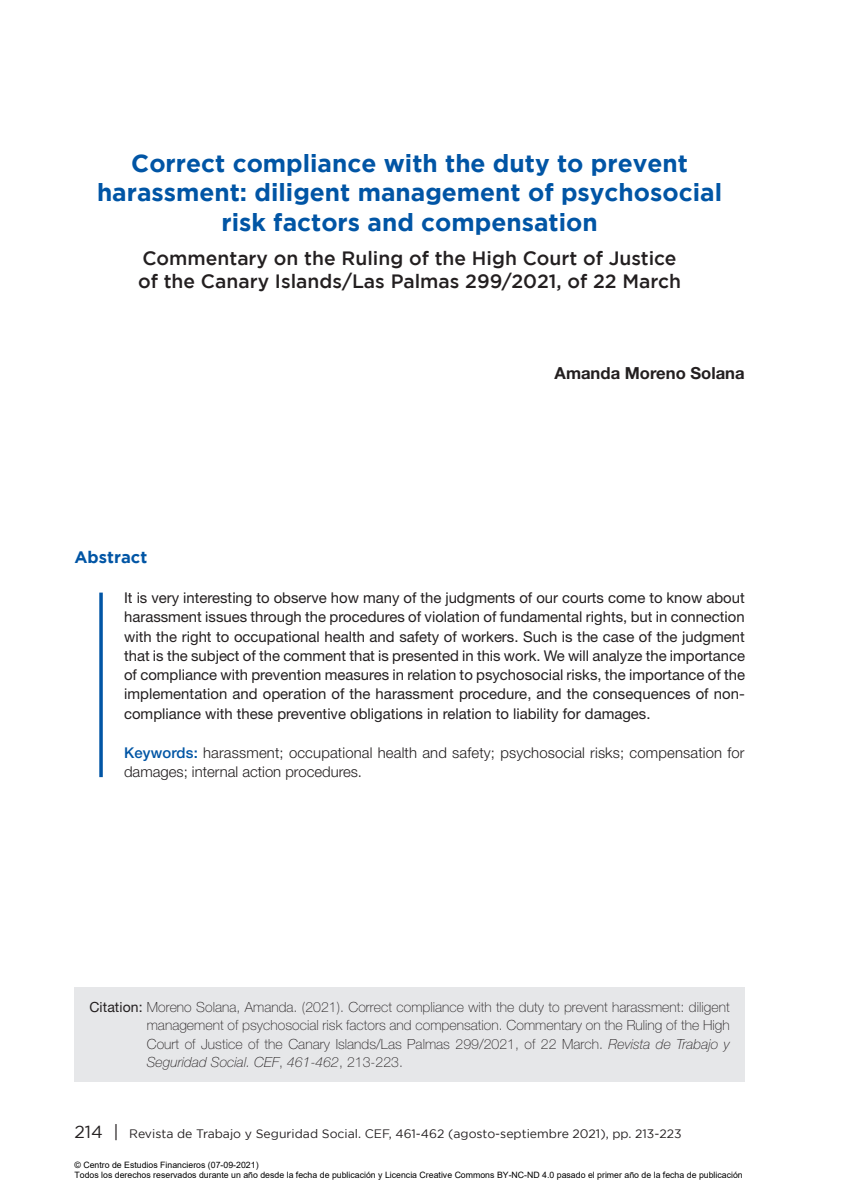
<style>
.page{position:relative;width:844px;height:1191px;background:#fff}
.page>*{position:absolute;margin:0;border:0;box-sizing:border-box;transform-origin:0 0}
.t1{font:700 24.5px/29.8px "Gotham";color:#0155a5;text-align:center}
.t2{font:500 19.25px/23.6px "Gotham";color:#231f20}
.t3{font:700 16.62px "Helvetica Neue LT Std";color:#231f20}
.t4{font:700 16.62px "Gotham";color:#0155a5}
.t5{font:14.88px/19.2px "Helvetica Neue LT Std";color:#231f20;text-align:justify}
.t6{font:300 14.88px/19.2px "Helvetica Neue LT Std";letter-spacing:.01em;color:#231f20}
.t7{font:100 14px/18.4px "Helvetica Neue LT Std";letter-spacing:.005em;color:#231f20;text-align:justify}
.t8{font:12.25px "Gotham";color:#231f20}
.t9{font:8.75px/10.5px "Arial";color:#000}
.s1{font-weight:500;color:#0155a5}
.s2{font-weight:400}
.s3{font-style:italic}
.s4{font-size:17.5px}
</style>
<div class="page">
<svg style="left:99px;top:592px;width:4px;height:185px"></svg>
<div style="left:74px;top:987px;width:670px;height:94px;background:#e6e7e9"></div>
<h1 class="t1" style="left:97px;top:147px;width:626px">Correct compliance with the duty to prevent harassment: diligent management of psychosocial risk factors and compensation</h1>
<p class="t2" style="left:138px;top:246px;width:544px">Commentary on the Ruling of the High Court of Justice of the Canary Islands/Las Palmas 299/2021, of 22 March</p>
<p class="t3" style="left:554px;top:363px;width:191px">Amanda Moreno Solana</p>
<p class="t4" style="left:74px;top:547px;width:74px">Abstract</p>
<p class="t5" style="left:124px;top:588px;width:622px">It is very interesting to observe how many of the judgments of our courts come to know about harassment issues through the procedures of violation of fundamental rights, but in connection with the right to occupational health and safety of workers. Such is the case of the judgment that is the subject of the comment that is presented in this work. We will analyze the importance of compliance with prevention measures in relation to psychosocial risks, the importance of the implementation and operation of the harassment procedure, and the consequences of non&shy;compliance with these preventive obligations in relation to liability for damages.</p>
<p class="t6" style="left:124px;top:742px;width:622px"><span class="s1">Keywords:</span> harassment; occupational health and safety; psychosocial risks; compensation for damages; internal action procedures.</p>
<p class="t7" style="left:147px;top:997px;width:584px;text-indent:-57px"><span class="s2">Citation:</span> Moreno Solana, Amanda. (2021). Correct compliance with the duty to prevent harassment: diligent management of psychosocial risk factors and compensation. Commentary on the Ruling of the High Court of Justice of the Canary Islands/Las Palmas 299/2021, of 22 March. <span class="s3">Revista de Trabajo y Seguridad Social. CEF</span>, <span class="s3">461-462</span>, 213-223.</p>
<p class="t8" style="left:74px;top:1127px;width:608px"><span class="s4">214 |</span> Revista de Trabajo y Seguridad Social. CEF, 461-462 (agosto-septiembre 2021), pp. 213-223</p>
<p class="t9" style="left:74px;top:1159px;width:669px">© Centro de Estudios Financieros (07-09-2021)<br>Todos los derechos reservados durante un año desde la fecha de publicación y Licencia Creative Commons BY-NC-ND 4.0 pasado el primer año de la fecha de publicación</p>
</div>
